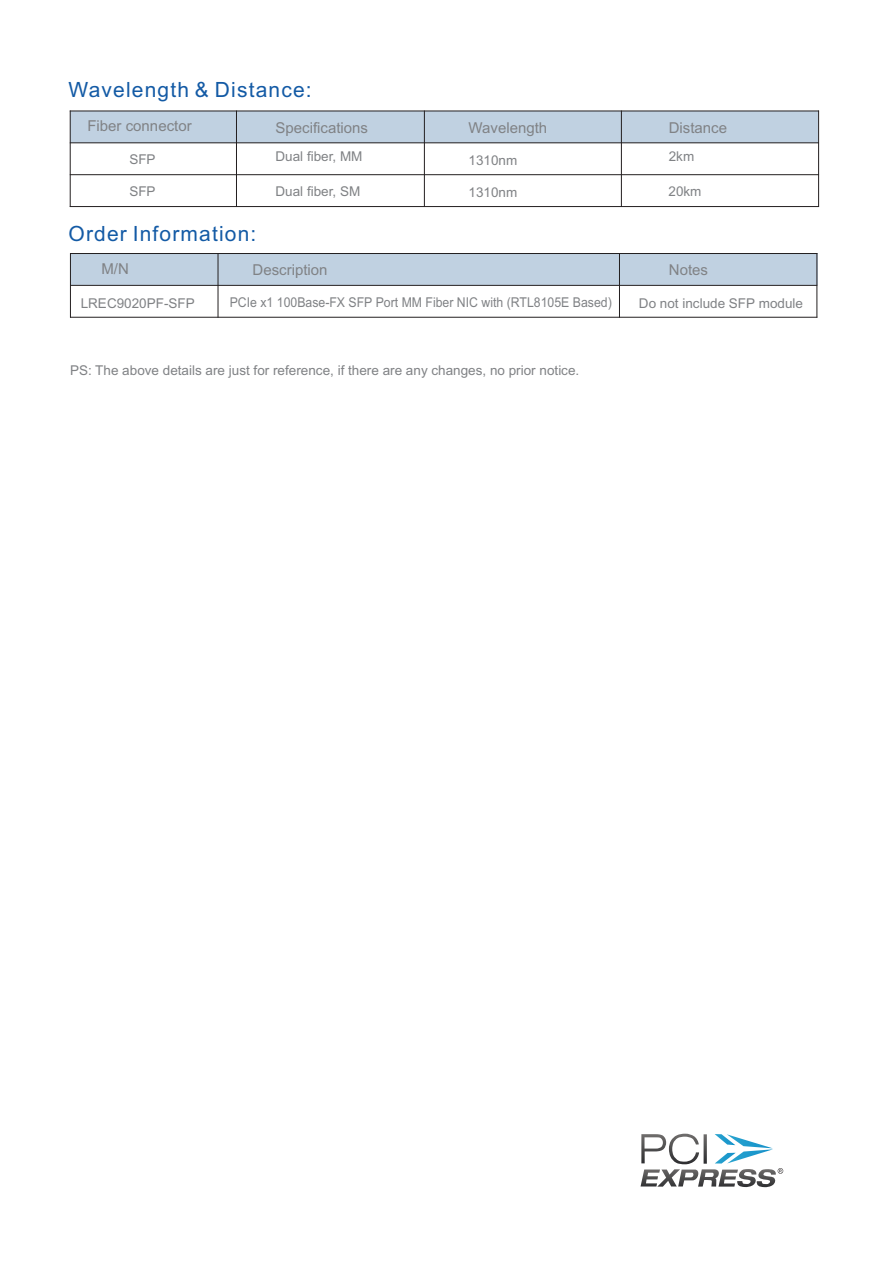
<style>
.page{position:relative;width:893px;height:1263px;background:#fff}
.page>*{position:absolute;margin:0;border:0;box-sizing:border-box;transform-origin:0 0}
.t1{font:21px "Arial";letter-spacing:.055em;color:#135aa5}
.t2{font:15px "Arial";color:#808285}
.t3{font:13.5px "Arial";color:#808285}
.t4{font:13.5px "Arial";color:#808285;scale:.91 1}
</style>
<div class="page">
<svg style="left:640px;top:1134px;width:143px;height:53px"></svg>
<div style="left:70px;top:253px;width:747px;height:32px;background:#c0d1e1"></div>
<hr style="left:70px;top:253px;width:1px;height:65px;background:#231f20">
<hr style="left:218px;top:253px;width:1px;height:65px;background:#231f20">
<hr style="left:619px;top:253px;width:1px;height:65px;background:#231f20">
<hr style="left:816px;top:253px;width:1px;height:65px;background:#231f20">
<hr style="left:70px;top:317px;width:747px;height:1px;background:#231f20">
<hr style="left:70px;top:285px;width:747px;height:1px;background:#231f20">
<hr style="left:70px;top:253px;width:747px;height:1px;background:#231f20">
<div style="left:70px;top:111px;width:747px;height:32px;background:#c0d1e1"></div>
<hr style="left:70px;top:111px;width:1px;height:96px;background:#231f20">
<hr style="left:236px;top:111px;width:1px;height:96px;background:#231f20">
<hr style="left:424px;top:111px;width:1px;height:96px;background:#231f20">
<hr style="left:621px;top:111px;width:1px;height:96px;background:#231f20">
<hr style="left:818px;top:111px;width:1px;height:96px;background:#231f20">
<hr style="left:70px;top:206px;width:749px;height:1px;background:#231f20">
<hr style="left:70px;top:174px;width:749px;height:1px;background:#231f20">
<hr style="left:70px;top:142px;width:749px;height:1px;background:#231f20">
<hr style="left:70px;top:111px;width:749px;height:1px;background:#231f20">
<h1 class="t1" style="left:69px;top:81px;width:245px">Wavelength &amp; Distance:</h1>
<p class="t2" style="left:87px;top:120px;width:106px">Fiber connector</p>
<p class="t3" style="left:129px;top:154px;width:28px">SFP</p>
<p class="t2" style="left:275px;top:122px;width:94px">Specifications</p>
<p class="t3" style="left:275px;top:151px;width:89px">Dual fiber, MM</p>
<p class="t2" style="left:469px;top:122px;width:80px">Wavelength</p>
<p class="t3" style="left:469px;top:155px;width:50px">1310nm</p>
<p class="t2" style="left:669px;top:122px;width:60px">Distance</p>
<p class="t3" style="left:669px;top:151px;width:27px">2km</p>
<p class="t3" style="left:129px;top:186px;width:28px">SFP</p>
<p class="t3" style="left:275px;top:186px;width:86px">Dual fiber, SM</p>
<p class="t3" style="left:469px;top:187px;width:50px">1310nm</p>
<p class="t3" style="left:668px;top:186px;width:35px">20km</p>
<h1 class="t1" style="left:69px;top:226px;width:189px">Order Information:</h1>
<p class="t2" style="left:101px;top:263px;width:29px">M/N</p>
<p class="t3" style="left:81px;top:298px;width:116px">LREC9020PF-SFP</p>
<p class="t2" style="left:253px;top:264px;width:77px">Description</p>
<p class="t4" style="left:230px;top:297px;width:421px">PCIe x1 100Base-FX SFP Port MM Fiber NIC with (RTL8105E Based)</p>
<p class="t3" style="left:70px;top:365px;width:511px">PS: The above details are just for reference, if there are any changes, no prior notice.</p>
<p class="t2" style="left:669px;top:264px;width:41px">Notes</p>
<p class="t3" style="left:639px;top:298px;width:166px">Do not include SFP module</p>
</div>
